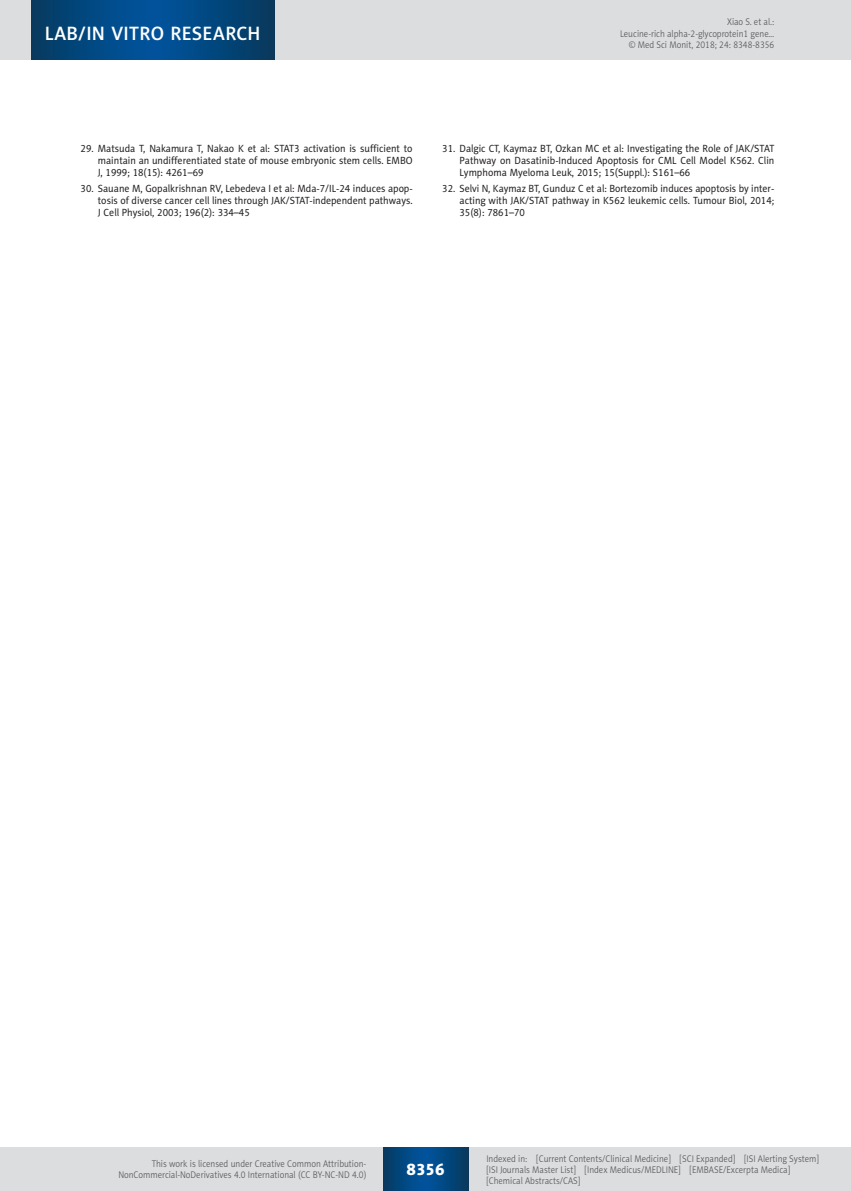
<style>
.page{position:relative;width:851px;height:1191px;background:#fff}
.page>*{position:absolute;margin:0;border:0;box-sizing:border-box;transform-origin:0 0}
.t1{font:19.5px "Naomi Sans EFN Medium";letter-spacing:.015em;color:#fff}
.t2{font:16.5px "Naomi Sans EFN Heavy";color:#fff}
.MSM_Referencje_punkt{font:10.5px/12px "Naomi Sans EFN";color:#231f20;text-align:justify;scale:.95 1}
.MSM_Referencje_punkt-2{font:10.5px/12px "Naomi Sans EFN";color:#231f20;text-align:justify;scale:.94 1}
.t3{font:9.75px/11.2px "Naomi Sans EFN Light";color:#57585a;text-align:right;scale:.9 1}
</style>
<div class="page">
<div style="left:0;top:1148px;width:850px;height:43px;background:#dcdddf"></div>
<svg style="left:383px;top:1147px;width:85px;height:43px;background:#02477e"></svg>
<div style="left:0;top:0;width:850px;height:60px;background:#dcdddf"></div>
<svg style="left:32px;top:0;width:242px;height:60px;background:#02477f"></svg>
<h1 class="t1" style="left:45px;top:22px;width:217px">LAB/IN VITRO RESEARCH</h1>
<p class="t3" style="left:620px;top:16px;width:173px">Xiao S. et al.:<br>Leucine-rich alpha-2-glycoprotein1 gene… © Med Sci Monit, 2018; 24: 8348-8356</p>
<p class="MSM_Referencje_punkt" style="left:98px;top:142px;width:333px;text-indent:-17px">29. Matsuda T, Nakamura T, Nakao K et al: STAT3 activation is sufficient to maintain an undifferentiated state of mouse embryonic stem cells. EMBO J, 1999; 18(15): 4261–69</p>
<p class="MSM_Referencje_punkt" style="left:98px;top:183px;width:333px;text-indent:-17px">30. Sauane M, Gopalkrishnan RV, Lebedeva I et al: Mda-7/IL-24 induces apop&shy;tosis of diverse cancer cell lines through JAK/STAT-independent pathways.<br>J Cell Physiol, 2003; 196(2): 334–45</p>
<p class="MSM_Referencje_punkt" style="left:459px;top:142px;width:333px;text-indent:-17px">31. Dalgic CT, Kaymaz BT, Ozkan MC et al: Investigating the Role of JAK/STAT Pathway on Dasatinib-Induced Apoptosis for CML Cell Model K562. Clin Lymphoma Myeloma Leuk, 2015; 15(Suppl.): S161–66</p>
<p class="MSM_Referencje_punkt-2" style="left:459px;top:183px;width:336px;text-indent:-17px">32. Selvi N, Kaymaz BT, Gunduz C et al: Bortezomib induces apoptosis by inter&shy;acting with JAK/STAT pathway in K562 leukemic cells. Tumour Biol, 2014; 35(8): 7861–70</p>
<p class="t3" style="left:118px;top:1158px;width:277px">This work is licensed under Creative Common Attribution-<br>NonCommercial-NoDerivatives 4.0 International (CC BY-NC-ND 4.0)</p>
<h2 class="t2" style="left:406px;top:1159px;width:40px">8356</h2>
<p class="t3" style="left:486px;top:1152px;width:371px;text-align:left">Indexed in: [Current Contents/Clinical Medicine] [SCI Expanded] [ISI Alerting System] [ISI Journals Master List] [Index Medicus/MEDLINE] [EMBASE/Excerpta Medica] [Chemical Abstracts/CAS]</p>
</div>
